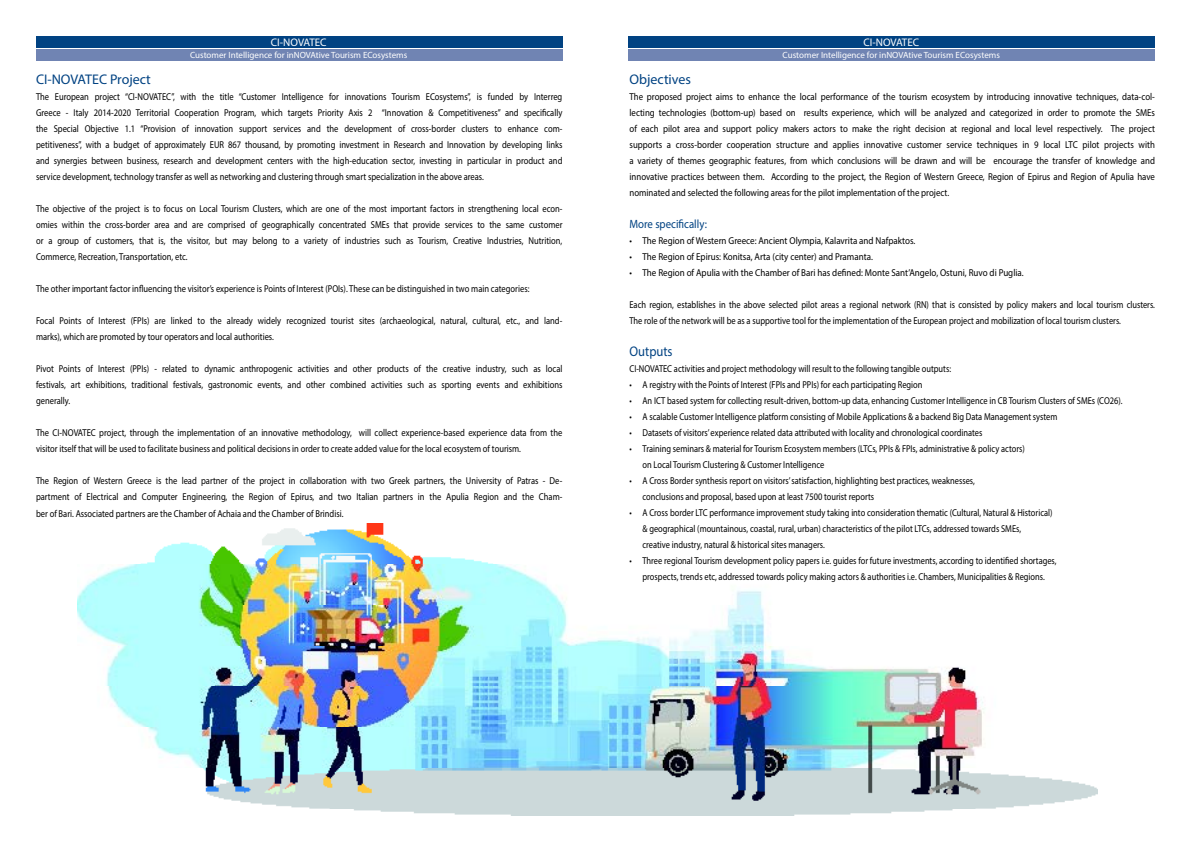
<style>
.page{position:relative;width:1191px;height:842px;background:#fff}
.page>*{position:absolute;margin:0;border:0;box-sizing:border-box;transform-origin:0 0}
.t1{font:14px "Myriad Pro";color:#004282}
.t2{font:14px "Myriad Pro";color:#004282;scale:.9 1}
.t3{font:12px "Myriad Pro";color:#004282;scale:.9 1}
.t4{font:11px "Myriad Pro";color:#fff}
.t5{font:10px/16px "Myriad Pro";color:#000;text-align:justify;scale:.85 1}
.t6{font:10px/16px "Myriad Pro";color:#000;scale:.84 1}
.t7{font:10px/16px "Myriad Pro";color:#000;text-align:justify;scale:.88 1}
.t8{font:10px "Myriad Pro";color:#000;scale:.9 1}
.t9{font:9px "Myriad Pro";color:#fff}
</style>
<div class="page">
<img style="left:78px;top:524px;width:1019px;height:292px">
<div style="left:36px;top:37px;width:526px;height:11px;background:#004282"></div>
<div style="left:628px;top:37px;width:527px;height:11px;background:#004282"></div>
<div style="left:36px;top:49px;width:526px;height:12px;background:#7084b3"></div>
<div style="left:628px;top:49px;width:527px;height:12px;background:#7084b3"></div>
<p class="t4" style="left:271px;top:36px;width:57px">CI-NOVATEC</p>
<p class="t9" style="left:190px;top:49px;width:219px">Customer Intelligence for inNOVAtive Tourism ECosystems</p>
<h1 class="t1" style="left:36px;top:70px;width:116px">CI-NOVATEC Project</h1>
<p class="t5" style="left:36px;top:88px;width:621px">The European project “CI-NOVATEC”, with the title “Customer Intelligence for innovations Tourism ECosystems”, is funded by Interreg Greece - Italy 2014-2020 Territorial Cooperation Program, which targets Priority Axis 2 “Innovation &amp; Competitiveness” and specifically the Special Objective 1.1 “Provision of innovation support services and the development of cross-border clusters to enhance com&shy;petitiveness”, with a budget of approximately EUR 867 thousand, by promoting investment in Research and Innovation by developing links and synergies between business, research and development centers with the high-education sector, investing in particular in product and service development, technology transfer as well as networking and clustering through smart specialization in the above areas.</p>
<p class="t5" style="left:36px;top:200px;width:621px">The objective of the project is to focus on Local Tourism Clusters, which are one of the most important factors in strengthening local econ&shy;omies within the cross-border area and are comprised of geographically concentrated SMEs that provide services to the same customer or a group of customers, that is, the visitor, but may belong to a variety of industries such as Tourism, Creative Industries, Nutrition, Commerce, Recreation, Transportation, etc.</p>
<p class="t5" style="left:36px;top:280px;width:582px">The other important factor influencing the visitor’s experience is Points of Interest (POIs). These can be distinguished in two main categories:</p>
<p class="t5" style="left:36px;top:312px;width:620px">Focal Points of Interest (FPIs) are linked to the already widely recognized tourist sites (archaeological, natural, cultural, etc., and land&shy;marks), which are promoted by tour operators and local authorities.</p>
<p class="t5" style="left:36px;top:360px;width:621px">Pivot Points of Interest (PPIs) - related to dynamic anthropogenic activities and other products of the creative industry, such as local festivals, art exhibitions, traditional festivals, gastronomic events, and other combined activities such as sporting events and exhibitions generally.</p>
<p class="t5" style="left:36px;top:424px;width:621px">The CI-NOVATEC project, through the implementation of an innovative methodology, will collect experience-based experience data from the visitor itself that will be used to facilitate business and political decisions in order to create added value for the local ecosystem of tourism.</p>
<p class="t5" style="left:36px;top:472px;width:621px">The Region of Western Greece is the lead partner of the project in collaboration with two Greek partners, the University of Patras - De&shy;partment of Electrical and Computer Engineering, the Region of Epirus, and two Italian partners in the Apulia Region and the Cham-</p>
<p class="t5" style="left:36px;top:505px;width:363px">ber of Bari. Associated partners are the Chamber of Achaia and the Chamber of Brindisi.</p>
<p class="t4" style="left:863px;top:36px;width:57px">CI-NOVATEC</p>
<p class="t9" style="left:782px;top:49px;width:219px">Customer Intelligence for inNOVAtive Tourism ECosystems</p>
<h1 class="t1" style="left:629px;top:70px;width:63px">Objectives</h1>
<p class="t7" style="left:629px;top:88px;width:598px">The proposed project aims to enhance the local performance of the tourism ecosystem by introducing innovative techniques, data-col&shy;lecting technologies (bottom-up) based on results experience, which will be analyzed and categorized in order to promote the SMEs of each pilot area and support policy makers actors to make the right decision at regional and local level respectively. The project supports a cross-border cooperation structure and applies innovative customer service techniques in 9 local LTC pilot projects with a variety of themes geographic features, from which conclusions will be drawn and will be encourage the transfer of knowledge and innovative practices between them. Αccording to the project, the Region of Western Greece, Region of Epirus and Region of Apulia have nominated and selected the following areas for the pilot implementation of the project.</p>
<p class="t3" style="left:629px;top:216px;width:87px">More specifically:</p>
<p class="t8" style="left:629px;top:234px;width:319px">• The Region of Western Greece: Ancient Olympia, Kalavrita and Nafpaktos.</p>
<p class="t8" style="left:629px;top:250px;width:272px">• The Region of Epirus: Konitsa, Arta (city center) and Pramanta.</p>
<p class="t8" style="left:629px;top:266px;width:439px">• The Region of Apulia with the Chamber of Bari has defined: Monte Sant’Angelo, Ostuni, Ruvo di Puglia.</p>
<p class="t6" style="left:629px;top:296px;width:627px">Each region, establishes in the above selected pilot areas a regional network (RN) that is consisted by policy makers and local tourism clusters.<br>The role of the network will be as a supportive tool for the implementation of the European project and mobilization of local tourism clusters.</p>
<h1 class="t2" style="left:629px;top:342px;width:49px">Outputs</h1>
<p class="t6" style="left:629px;top:360px;width:384px">CI-NOVATEC activities and project methodology will result to the following tangible outputs:</p>
<p class="t6" style="left:629px;top:376px;width:350px">• A registry with the Points of Interest (FPIs and PPIs) for each participating Region</p>
<p class="t6" style="left:629px;top:392px;width:588px">• An ICT based system for collecting result-driven, bottom-up data, enhancing Customer Intelligence in CB Tourism Clusters of SMEs (CO26).</p>
<p class="t6" style="left:629px;top:408px;width:511px">• A scalable Customer Intelligence platform consisting of Mobile Applications &amp; a backend Big Data Management system</p>
<p class="t6" style="left:629px;top:424px;width:422px">• Datasets of visitors’ experience related data attributed with locality and chronological coordinates</p>
<p class="t6" style="left:642px;top:440px;width:457px;text-indent:-13px">• Training seminars &amp; material for Tourism Ecosystem members (LTCs, PPIs &amp; FPIs, administrative &amp; policy actors) on Local Tourism Clustering &amp; Customer Intelligence</p>
<p class="t6" style="left:642px;top:472px;width:397px;text-indent:-13px">• A Cross Border synthesis report on visitors’ satisfaction, highlighting best practices, weaknesses, conclusions and proposal, based upon at least 7500 tourist reports</p>
<p class="t6" style="left:642px;top:504px;width:489px;text-indent:-13px">• A Cross border LTC performance improvement study taking into consideration thematic (Cultural, Natural &amp; Historical) &amp; geographical (mountainous, coastal, rural, urban) characteristics of the pilot LTCs, addressed towards SMEs,<br>creative industry, natural &amp; historical sites managers.</p>
<p class="t6" style="left:629px;top:552px;width:510px;text-align:center">• Three regional Tourism development policy papers i.e. guides for future investments, according to identified shortages, prospects, trends etc, addressed towards policy making actors &amp; authorities i.e. Chambers, Municipalities &amp; Regions.</p>
</div>
